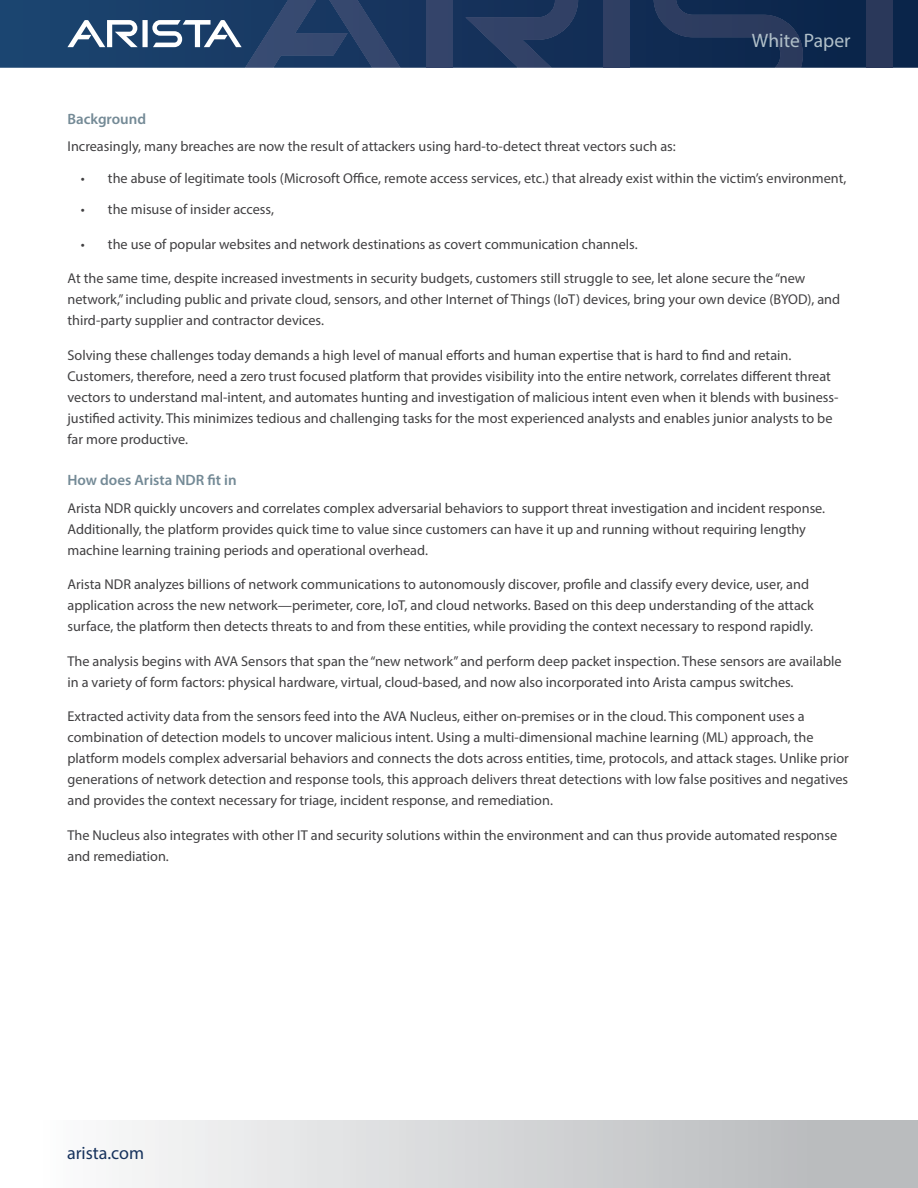
<style>
.page{position:relative;width:918px;height:1188px;background:#fff}
.page>*{position:absolute;margin:0;border:0;box-sizing:border-box;transform-origin:0 0}
.t1{font:19.5px "Myriad Pro";color:#b1c0c9}
.t2{font:18px "Myriad Pro";color:#16325c}
.t3{font:600 15px "Myriad Pro";color:#748a96}
.t4{font:14.25px/21px "Myriad Pro";color:#414042}
</style>
<div class="page">
<svg style="left:0;top:0;width:918px;height:68px;background:#13325a"></svg>
<div style="left:426px;top:0;width:26px;height:68px;background:#34446a"></div>
<svg style="left:465px;top:0;width:113px;height:68px;background:#22385f"></svg>
<svg style="left:67px;top:0;width:333px;height:68px;background:#334f75"></svg>
<div style="left:604px;top:0;width:26px;height:68px;background:#2f3f63"></div>
<svg style="left:654px;top:0;width:149px;height:68px;background:#1a3156"></svg>
<div style="left:867px;top:0;width:26px;height:68px;background:#2a385a"></div>
<div style="left:0;top:1120px;width:918px;height:68px;background:linear-gradient(to right,#fff,#b3b5b7)"></div>
<h1 class="t1" style="left:752px;top:29px;width:100px">White Paper</h1>
<p class="t3" style="left:68px;top:109px;width:80px">Background</p>
<p class="t4" style="left:68px;top:136px;width:610px">Increasingly, many breaches are now the result of attackers using hard-to-detect threat vectors such as:</p>
<p class="t4" style="left:81px;top:167px;width:767px">• the abuse of legitimate tools (Microsoft Office, remote access services, etc.) that already exist within the victim’s environment,</p>
<p class="t4" style="left:81px;top:199px;width:195px">• the misuse of insider access,</p>
<p class="t4" style="left:81px;top:233px;width:558px">• the use of popular websites and network destinations as covert communication channels.</p>
<p class="t4" style="left:68px;top:268px;width:774px">At the same time, despite increased investments in security budgets, customers still struggle to see, let alone secure the “new network,” including public and private cloud, sensors, and other Internet of Things (IoT) devices, bring your own device (BYOD), and third-party supplier and contractor devices.</p>
<p class="t4" style="left:68px;top:344px;width:772px">Solving these challenges today demands a high level of manual efforts and human expertise that is hard to find and retain.<br>Customers, therefore, need a zero trust focused platform that provides visibility into the entire network, correlates different threat vectors to understand mal-intent, and automates hunting and investigation of malicious intent even when it blends with business&shy;justified activity. This minimizes tedious and challenging tasks for the most experienced analysts and enables junior analysts to be far more productive.</p>
<p class="t3" style="left:68px;top:470px;width:171px">How does Arista NDR fit in</p>
<p class="t4" style="left:68px;top:497px;width:759px">Arista NDR quickly uncovers and correlates complex adversarial behaviors to support threat investigation and incident response.<br>Additionally, the platform provides quick time to value since customers can have it up and running without requiring lengthy machine learning training periods and operational overhead.</p>
<p class="t4" style="left:68px;top:574px;width:748px">Arista NDR analyzes billions of network communications to autonomously discover, profile and classify every device, user, and application across the new network—perimeter, core, IoT, and cloud networks. Based on this deep understanding of the attack surface, the platform then detects threats to and from these entities, while providing the context necessary to respond rapidly.</p>
<p class="t4" style="left:68px;top:650px;width:776px">The analysis begins with AVA Sensors that span the “new network” and perform deep packet inspection. These sensors are available in a variety of form factors: physical hardware, virtual, cloud-based, and now also incorporated into Arista campus switches.</p>
<p class="t4" style="left:68px;top:706px;width:783px">Extracted activity data from the sensors feed into the AVA Nucleus, either on-premises or in the cloud. This component uses a combination of detection models to uncover malicious intent. Using a multi-dimensional machine learning (ML) approach, the platform models complex adversarial behaviors and connects the dots across entities, time, protocols, and attack stages. Unlike prior generations of network detection and response tools, this approach delivers threat detections with low false positives and negatives and provides the context necessary for triage, incident response, and remediation.</p>
<p class="t4" style="left:68px;top:824px;width:771px">The Nucleus also integrates with other IT and security solutions within the environment and can thus provide automated response and remediation.</p>
<p class="t2" style="left:67px;top:1142px;width:79px">arista.com</p>
</div>
